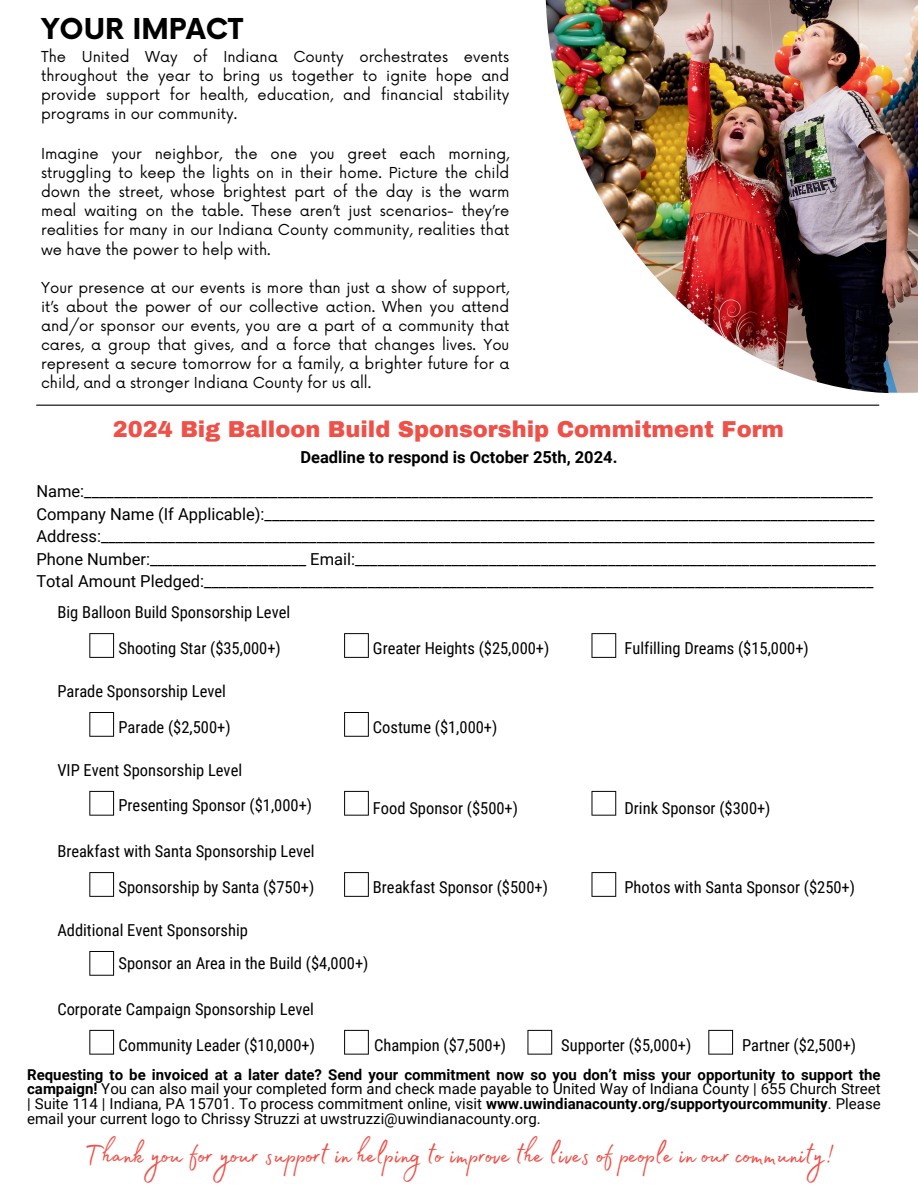
<style>
.page{position:relative;width:918px;height:1188px;background:#fff}
.page>*{position:absolute;margin:0;border:0;box-sizing:border-box;transform-origin:0 0}
.t1{font:34.5px "Madelyn Fill";color:#ef5048}
.t2{font:700 28.05px "Now";color:#000}
.t3{font:900 22.5px "Archivo";color:#ef5048}
.t4{font:16.5px/22.5px "Roboto";color:#000}
.t5{font:16.5px/36px "Roboto Condensed";color:#000}
.t6{font:700 16.5px "Roboto";color:#000}
.t7{font:15px/14.7px "Roboto";color:#000;text-align:justify}
.t8{font:14.7px/19px "Now";color:#000;text-align:justify}
.s1{font-weight:700}
</style>
<div class="page">
<hr style="left:37px;top:405px;width:842px;height:1px;background:#000">
<img style="left:546px;top:0;width:372px;height:393px">
<svg style="left:89px;top:1030px;width:25px;height:25px"></svg>
<svg style="left:708px;top:1030px;width:25px;height:25px"></svg>
<svg style="left:344px;top:1030px;width:25px;height:25px"></svg>
<svg style="left:527px;top:1030px;width:25px;height:25px"></svg>
<svg style="left:89px;top:712px;width:25px;height:25px"></svg>
<svg style="left:344px;top:712px;width:25px;height:25px"></svg>
<svg style="left:591px;top:633px;width:25px;height:25px"></svg>
<svg style="left:89px;top:633px;width:25px;height:25px"></svg>
<svg style="left:344px;top:633px;width:25px;height:25px"></svg>
<svg style="left:591px;top:791px;width:25px;height:25px"></svg>
<svg style="left:89px;top:791px;width:25px;height:25px"></svg>
<svg style="left:344px;top:791px;width:25px;height:25px"></svg>
<svg style="left:591px;top:872px;width:25px;height:25px"></svg>
<svg style="left:89px;top:872px;width:25px;height:25px"></svg>
<svg style="left:344px;top:872px;width:25px;height:25px"></svg>
<svg style="left:89px;top:951px;width:25px;height:25px"></svg>
<h2 class="t2" style="left:41px;top:8px;width:204px">YOUR IMPACT</h2>
<p class="t8" style="left:41px;top:46px;width:470px">The United Way of Indiana County orchestrates events throughout the year to bring us together to ignite hope and provide support for health, education, and financial stability programs in our community.</p>
<p class="t8" style="left:41px;top:143px;width:470px">Imagine your neighbor, the one you greet each morning, struggling to keep the lights on in their home. Picture the child down the street, whose brightest part of the day is the warm meal waiting on the table. These aren’t just scenarios- they’re realities for many in our Indiana County community, realities that we have the power to help with.</p>
<p class="t8" style="left:41px;top:277px;width:470px">Your presence at our events is more than just a show of support, it’s about the power of our collective action. When you attend and/or sponsor our events, you are a part of a community that cares, a group that gives, and a force that changes lives. You represent a secure tomorrow for a family, a brighter future for a child, and a stronger Indiana County for us all.</p>
<h3 class="t3" style="left:113px;top:416px;width:673px">2024 Big Balloon Build Sponsorship Commitment Form</h3>
<p class="t6" style="left:300px;top:445px;width:319px">Deadline to respond is October 25th, 2024.</p>
<p class="t4" style="left:36px;top:480px;width:841px">Name:__________________________________________________________________________________________________________ Company Name (If Applicable):__________________________________________________________________________________ Address:________________________________________________________________________________________________________ Phone Number:_____________________ Email:______________________________________________________________________ Total Amount Pledged:__________________________________________________________________________________________</p>
<p class="t5" style="left:119px;top:593px;width:173px;text-indent:-61px">Big Balloon Build Sponsorship Level<br>Shooting Star ($35,000+)</p>
<p class="t5" style="left:57px;top:672px;width:175px;text-align:right">Parade Sponsorship Level<br>Parade ($2,500+)</p>
<p class="t5" style="left:119px;top:752px;width:195px;line-height:35px;text-indent:-61px">VIP Event Sponsorship Level<br>Presenting Sponsor ($1,000+)</p>
<p class="t5" style="left:57px;top:832px;width:259px">Breakfast with Santa Sponsorship Level</p>
<p class="t5" style="left:373px;top:629px;width:178px">Greater Heights ($25,000+)</p>
<p class="t5" style="left:625px;top:629px;width:186px">Fulfilling Dreams ($15,000+)</p>
<p class="t5" style="left:373px;top:708px;width:126px">Costume ($1,000+)</p>
<p class="t5" style="left:373px;top:790px;width:147px">Food Sponsor ($500+)</p>
<p class="t5" style="left:625px;top:790px;width:148px">Drink Sponsor ($300+)</p>
<p class="t5" style="left:119px;top:868px;width:197px">Sponsorship by Santa ($750+)</p>
<p class="t5" style="left:373px;top:868px;width:177px">Breakfast Sponsor ($500+)</p>
<p class="t5" style="left:625px;top:868px;width:232px">Photos with Santa Sponsor ($250+)</p>
<p class="t5" style="left:119px;top:913px;width:251px;line-height:33.3px;text-indent:-61px">Additional Event Sponsorship<br>Sponsor an Area in the Build ($4,000+)</p>
<p class="t5" style="left:57px;top:990px;width:259px;text-align:right">Corporate Campaign Sponsorship Level<br>Community Leader ($10,000+)</p>
<p class="t5" style="left:374px;top:1026px;width:134px">Champion ($7,500+)</p>
<p class="t5" style="left:561px;top:1026px;width:131px">Supporter ($5,000+)</p>
<p class="t5" style="left:742px;top:1026px;width:115px">Partner ($2,500+)</p>
<p class="t7" style="left:27px;top:1067px;width:855px"><span class="s1">Requesting to be invoiced at a later date? Send your commitment now so you don’t miss your opportunity to support the campaign!</span> You can also mail your completed form and check made payable to United Way of Indiana County | 655 Church Street | Suite 114 | Indiana, PA 15701. To process commitment online, visit <span class="s1">www.uwindianacounty.org/supportyourcommunity</span>. Please email your current logo to Chrissy Struzzi at uwstruzzi@uwindianacounty.org.</p>
<h1 class="t1" style="left:84px;top:1129px;width:751px">Thank you for your support in helping to improve the lives of people in our community!</h1>
</div>
